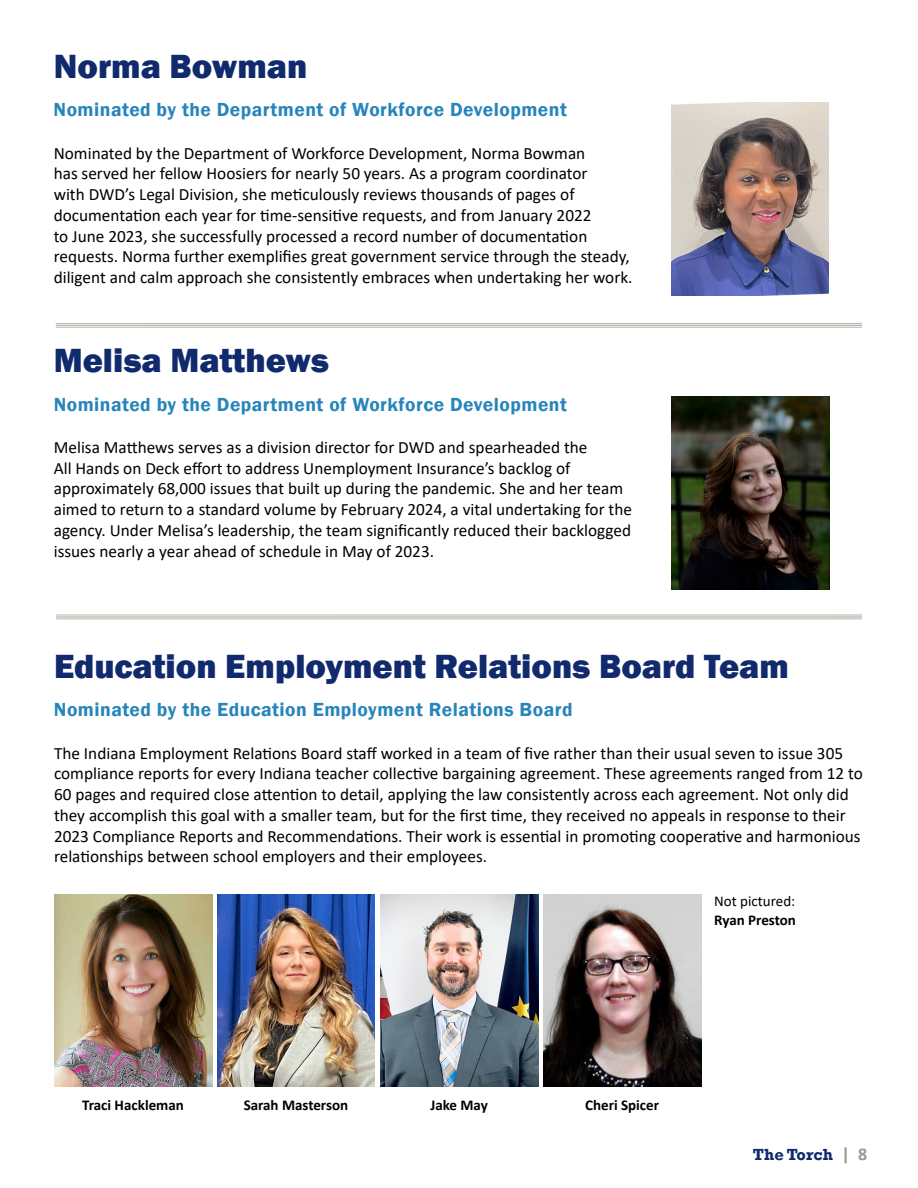
<style>
.page{position:relative;width:918px;height:1188px;background:#fff}
.page>*{position:absolute;margin:0;border:0;box-sizing:border-box;transform-origin:0 0}
.t1{font:800 34.5px "Franklin Gothic";color:#112a6d}
.t2{font:600 19.5px "Franklin Gothic";letter-spacing:.025em;color:#2685bb}
.t3{font:17.25px/20.7px "Calibri";color:#000}
.t4{font:700 16.5px "Rockwell";color:#112a6d}
.t5{font:700 15px "Calibri";color:#000}
.t6{font:15px "Calibri";color:#000}
.s1{font-family:"Calibri";font-size:18px;color:#a2958a}
</style>
<div class="page">
<img style="left:671px;top:103px;width:158px;height:192px">
<hr style="left:56px;top:327px;width:806px;height:1px;background:#b7b1a9">
<hr style="left:56px;top:325px;width:806px;height:1px;background:#b7b1a9">
<hr style="left:56px;top:323px;width:806px;height:1px;background:#b7b1a9">
<img style="left:671px;top:397px;width:158px;height:193px">
<img style="left:380px;top:894px;width:158px;height:193px">
<img style="left:217px;top:894px;width:158px;height:193px">
<img style="left:54px;top:894px;width:158px;height:193px">
<img style="left:543px;top:894px;width:158px;height:193px">
<hr style="left:56px;top:619px;width:806px;height:1px;background:#b7b1a9">
<hr style="left:56px;top:616px;width:806px;height:2px;background:#b7b1a9">
<hr style="left:56px;top:615px;width:806px;height:1px;background:#b7b1a9">
<h1 class="t1" style="left:54px;top:44px;width:255px">Norma Bowman</h1>
<p class="t2" style="left:54px;top:98px;width:515px">Nominated by the Department of Workforce Development</p>
<p class="t3" style="left:54px;top:142px;width:580px">Nominated by the Department of Workforce Development, Norma Bowman<br>has served her fellow Hoosiers for nearly 50 years. As a program coordinator<br>with DWD’s Legal Division, she meticulously reviews thousands of pages of documentation each year for time-sensitive requests, and from January 2022<br>to June 2023, she successfully processed a record number of documentation requests. Norma further exemplifies great government service through the steady, diligent and calm approach she consistently embraces when undertaking her work.</p>
<h1 class="t1" style="left:54px;top:339px;width:277px">Melisa Matthews</h1>
<p class="t2" style="left:54px;top:392px;width:515px">Nominated by the Department of Workforce Development</p>
<p class="t3" style="left:54px;top:437px;width:580px">Melisa Matthews serves as a division director for DWD and spearheaded the<br>All Hands on Deck effort to address Unemployment Insurance’s backlog of approximately 68,000 issues that built up during the pandemic. She and her team aimed to return to a standard volume by February 2024, a vital undertaking for the agency. Under Melisa’s leadership, the team significantly reduced their backlogged issues nearly a year ahead of schedule in May of 2023.</p>
<h1 class="t1" style="left:54px;top:644px;width:736px">Education Employment Relations Board Team</h1>
<p class="t2" style="left:54px;top:698px;width:520px">Nominated by the Education Employment Relations Board</p>
<p class="t3" style="left:54px;top:742px;width:811px">The Indiana Employment Relations Board staff worked in a team of five rather than their usual seven to issue 305 compliance reports for every Indiana teacher collective bargaining agreement. These agreements ranged from 12 to 60 pages and required close attention to detail, applying the law consistently across each agreement. Not only did they accomplish this goal with a smaller team, but for the first time, they received no appeals in response to their 2023 Compliance Reports and Recommendations. Their work is essential in promoting cooperative and harmonious relationships between school employers and their employees.</p>
<p class="t6" style="left:714px;top:890px;width:82px">Not pictured:</p>
<p class="t5" style="left:714px;top:909px;width:83px">Ryan Preston</p>
<p class="t5" style="left:82px;top:1094px;width:103px">Traci Hackleman</p>
<p class="t5" style="left:244px;top:1094px;width:106px">Sarah Masterson</p>
<p class="t5" style="left:430px;top:1094px;width:59px">Jake May</p>
<p class="t5" style="left:585px;top:1094px;width:75px">Cheri Spicer</p>
<p class="t4" style="left:753px;top:1144px;width:116px">The Torch <span class="s1">| 8</span></p>
</div>
